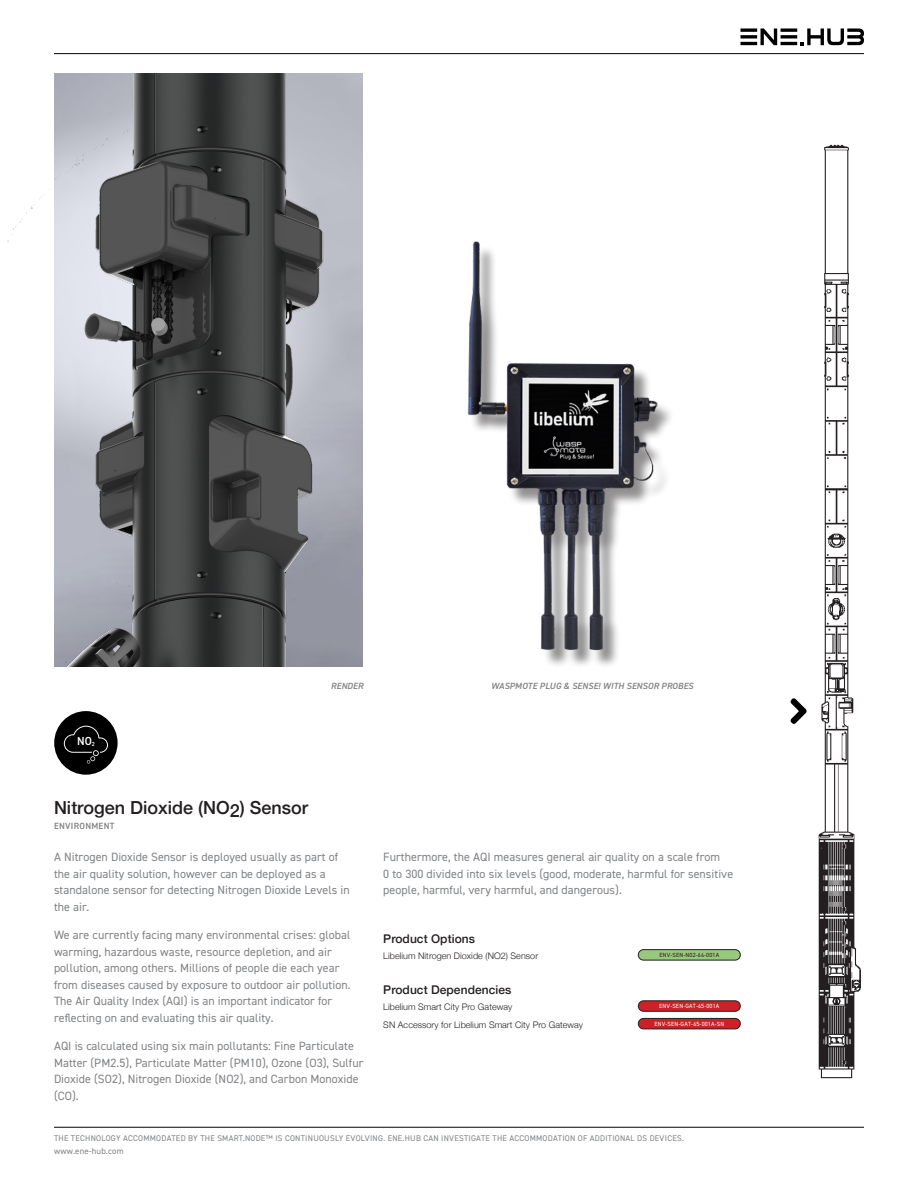
<style>
.page{position:relative;width:918px;height:1188px;background:#fff}
.page>*{position:absolute;margin:0;border:0;box-sizing:border-box;transform-origin:0 0}
.Product_Name_Title{font:500 18px "Helvetica Neue";color:#231f20}
.Body_Copy{font:12px/16.5px "DIN2014";letter-spacing:.005em;color:#808285}
.Product_Options_Head{font:500 12px "Helvetica Neue";letter-spacing:.005em;color:#231f20}
.t1{font:600 11.7px "DIN2014";color:#fff}
.Product_Option_List{font:300 9px "Helvetica Neue";letter-spacing:.005em;color:#231f20}
.Image_Caption{font:italic 600 9px "DIN2014";letter-spacing:.01em;color:#828282}
.Category{font:600 9px "DIN2014";letter-spacing:.03em;color:#828282}
.t2{font:8.7px "DIN2014";letter-spacing:.02em;color:#808285}
.t3{font:8.25px "DIN2014";letter-spacing:.03em;color:#808285}
.Product_Codes_Depend{font:6px "DIN2014";letter-spacing:.025em;color:#fff}
.Product_Codes_NEW{font:6px "DIN2014";letter-spacing:.025em;color:#231f20}
</style>
<div class="page">
<hr style="left:54px;top:1127px;width:810px;height:1px;background:#040503">
<hr style="left:54px;top:53px;width:810px;height:1px;background:#040503">
<svg style="left:740px;top:28px;width:17px;height:4px"></svg>
<svg style="left:740px;top:35px;width:17px;height:4px"></svg>
<hr style="left:740px;top:42px;width:17px;height:3px;background:#000">
<svg style="left:761px;top:28px;width:16px;height:17px"></svg>
<svg style="left:781px;top:28px;width:16px;height:4px"></svg>
<svg style="left:781px;top:35px;width:16px;height:4px"></svg>
<hr style="left:781px;top:42px;width:16px;height:3px;background:#000">
<svg style="left:801px;top:28px;width:63px;height:17px"></svg>
<svg style="left:790px;top:698px;width:17px;height:26px"></svg>
<img style="left:818px;top:144px;width:43px;height:935px">
<img style="left:467px;top:241px;width:204px;height:425px">
<img style="left:8px;top:73px;width:341px;height:593px">
<div style="left:54px;top:711px;width:64px;height:64px;background:#000;border-radius:50%"></div>
<svg style="left:64px;top:726px;width:44px;height:38px"></svg>
<div style="left:638px;top:950px;width:102px;height:10px;background:#98c87b;border-radius:5px"></div>
<div style="left:638px;top:949px;width:103px;height:11px;border:1px solid #231f20;border-radius:5px"></div>
<div style="left:638px;top:1001px;width:102px;height:10px;background:#cd2027;border-radius:5px"></div>
<div style="left:638px;top:1000px;width:103px;height:12px;border:1px solid #231f20;border-radius:5px"></div>
<div style="left:638px;top:1018px;width:102px;height:11px;background:#cd2027;border-radius:5px"></div>
<div style="left:638px;top:1018px;width:103px;height:11px;border:1px solid #231f20;border-radius:5px"></div>
<p class="t1" style="left:77px;top:734px;width:19px">NO<sub>2</sub></p>
<p class="Image_Caption" style="left:331px;top:680px;width:34px">RENDER</p>
<p class="Image_Caption" style="left:491px;top:680px;width:204px">WASPMOTE PLUG &amp; SENSE! WITH SENSOR PROBES</p>
<p class="Product_Name_Title" style="left:54px;top:793px;width:256px">Nitrogen Dioxide (NO2) Sensor</p>
<p class="Category" style="left:54px;top:820px;width:62px">ENVIRONMENT</p>
<p class="Body_Copy" style="left:54px;top:848px;width:297px">A Nitrogen Dioxide Sensor is deployed usually as part of the air quality solution, however can be deployed as a standalone sensor for detecting Nitrogen Dioxide Levels in the air.</p>
<p class="Body_Copy" style="left:54px;top:926px;width:298px">We are currently facing many environmental crises: global warming, hazardous waste, resource depletion, and air pollution, among others. Millions of people die each year from diseases caused by exposure to outdoor air pollution.<br>The Air Quality Index (AQI) is an important indicator for reflecting on and evaluating this air quality.</p>
<p class="Body_Copy" style="left:54px;top:1037px;width:311px">AQI is calculated using six main pollutants: Fine Particulate Matter (PM2.5), Particulate Matter (PM10), Ozone (O3), Sulfur Dioxide (SO2), Nitrogen Dioxide (NO2), and Carbon Monoxide (CO).</p>
<p class="Body_Copy" style="left:383px;top:848px;width:351px">Furthermore, the AQI measures general air quality on a scale from<br>0 to 300 divided into six levels (good, moderate, harmful for sensitive people, harmful, very harmful, and dangerous).</p>
<p class="Product_Options_Head" style="left:383px;top:929px;width:93px">Product Options</p>
<p class="Product_Option_List" style="left:383px;top:949px;width:156px">Libelium Nitrogen Dioxide (NO2) Sensor</p>
<p class="Product_Codes_NEW" style="left:659px;top:951px;width:61px">ENV-SEN-N02-64-001A</p>
<p class="Product_Options_Head" style="left:383px;top:980px;width:130px">Product Dependencies</p>
<p class="Product_Option_List" style="left:383px;top:1000px;width:131px">Libelium Smart City Pro Gateway</p>
<p class="Product_Codes_Depend" style="left:659px;top:1003px;width:62px">ENV-SEN-GAT-65-001A</p>
<p class="Product_Option_List" style="left:383px;top:1018px;width:201px">SN Accessory for Libelium Smart City Pro Gateway</p>
<p class="Product_Codes_Depend" style="left:654px;top:1020px;width:71px">ENV-SEN-GAT-65-001A-SN</p>
<p class="t3" style="left:54px;top:1133px;width:631px">THE TECHNOLOGY ACCOMMODATED BY THE SMART.NODE™ IS CONTINUOUSLY EVOLVING. ENE.HUB CAN INVESTIGATE THE ACCOMMODATION OF ADDITIONAL DS DEVICES.</p>
<p class="t2" style="left:54px;top:1146px;width:71px">www.ene-hub.com</p>
</div>
